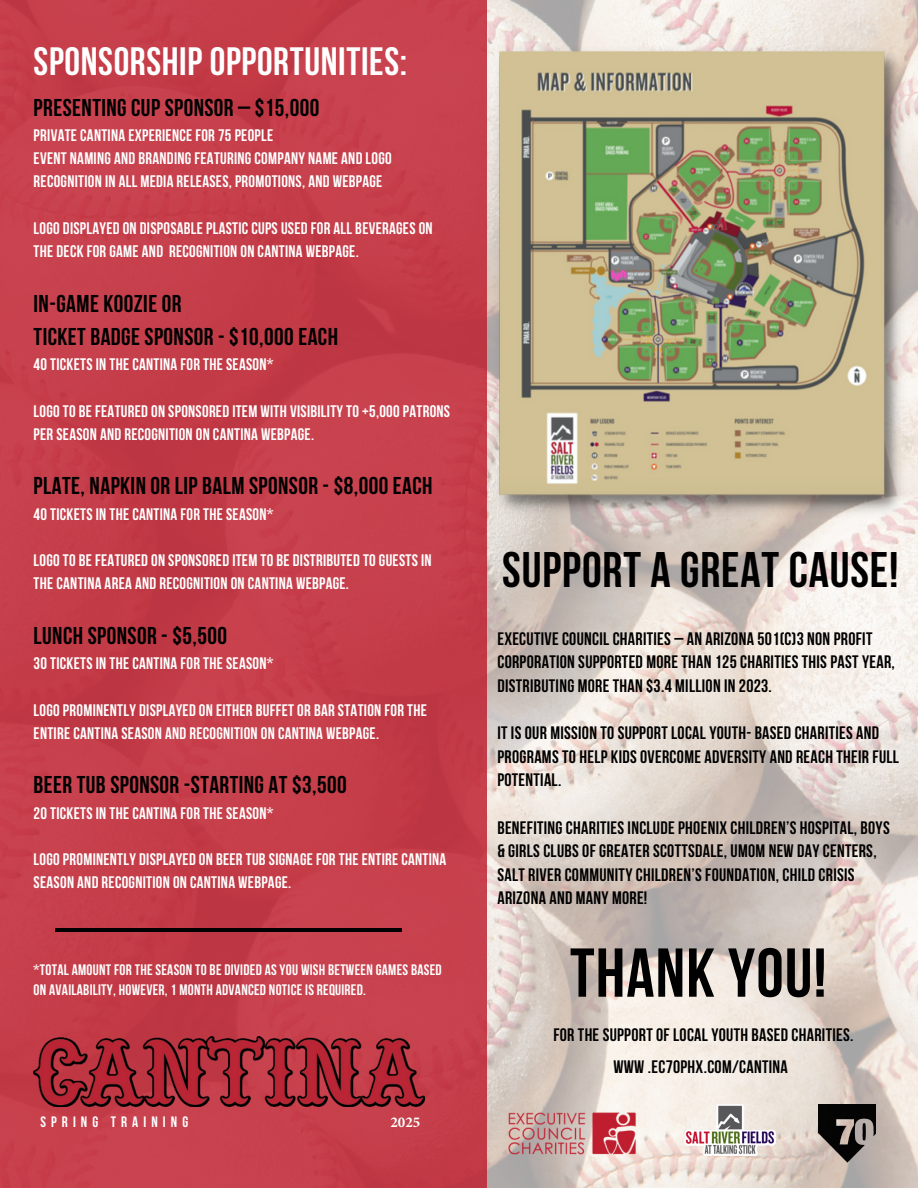
<style>
.page{position:relative;width:918px;height:1188px;background:#fff}
.page>*{position:absolute;margin:0;border:0;box-sizing:border-box;transform-origin:0 0}
.t1{font:700 69px "Bebas Neue";letter-spacing:.015em;color:#000}
.t2{font:700 49.8px "Bebas Neue";letter-spacing:.015em;color:#000}
.t3{font:700 39.45px "Bebas Neue";letter-spacing:.015em;color:#fff}
.t4{font:700 24.3px/33.3px "Bebas Neue";letter-spacing:.015em;color:#000}
.t5{font:700 18px/23.7px "Bebas Neue";letter-spacing:.015em;color:#000}
.t6{font:700 16.65px/23.2px "Bebas Neue";letter-spacing:.015em;color:#fff}
.t7{font:700 15.15px/20.2px "Bebas Neue";letter-spacing:.015em;color:#fff}
.t8{font:700 15px "Bebas Neue";letter-spacing:.34em;color:#fff}
.t9{font:700 15px "Minion Pro";color:#fff}
</style>
<div class="page">
<img style="left:486px;top:0;width:432px;height:1188px">
<img style="left:489px;top:43px;width:420px;height:478px">
<img style="left:684px;top:1104px;width:91px;height:52px">
<img style="left:502px;top:1104px;width:139px;height:58px">
<div style="left:0;top:0;width:486px;height:1188px;background:#c63f4b"></div>
<img style="left:818px;top:1104px;width:57px;height:59px">
<img style="left:34px;top:1036px;width:390px;height:70px">
<hr style="left:55px;top:928px;width:347px;height:3px;background:#000">
<h3 class="t3" style="left:34px;top:46px;width:375px">SPONSORSHIP OPPORTUNITIES:</h3>
<h3 class="t4" style="left:34px;top:93px;width:287px">PRESENTING CUP SPONSOR – $15,000</h3>
<h3 class="t6" style="left:34px;top:125px;width:360px">PRIVATE CANTINA EXPERIENCE FOR 75 PEOPLE<br>EVENT NAMING AND BRANDING FEATURING COMPANY NAME AND LOGO<br>RECOGNITION IN ALL MEDIA RELEASES, PROMOTIONS, AND WEBPAGE</h3>
<h2 class="t6" style="left:34px;top:218px;width:401px">LOGO DISPLAYED ON DISPOSABLE PLASTIC CUPS USED FOR ALL BEVERAGES ON<br>THE DECK FOR GAME AND RECOGNITION ON CANTINA WEBPAGE.</h2>
<h3 class="t4" style="left:34px;top:289px;width:306px">IN-GAME KOOZIE OR<br>TICKET BADGE SPONSOR - $10,000 EACH</h3>
<h3 class="t6" style="left:34px;top:354px;width:241px">40 TICKETS IN THE CANTINA FOR THE SEASON*</h3>
<h3 class="t6" style="left:34px;top:401px;width:418px">LOGO TO BE FEATURED ON SPONSORED ITEM WITH VISIBILITY TO +5,000 PATRONS<br>PER SEASON AND RECOGNITION ON CANTINA WEBPAGE.</h3>
<h3 class="t4" style="left:34px;top:472px;width:400px">PLATE, NAPKIN OR LIP BALM SPONSOR - $8,000 EACH</h3>
<h3 class="t6" style="left:34px;top:504px;width:241px">40 TICKETS IN THE CANTINA FOR THE SEASON*</h3>
<h3 class="t6" style="left:34px;top:550px;width:400px">LOGO TO BE FEATURED ON SPONSORED ITEM TO BE DISTRIBUTED TO GUESTS IN<br>THE CANTINA AREA AND RECOGNITION ON CANTINA WEBPAGE.</h3>
<h3 class="t4" style="left:34px;top:621px;width:195px">LUNCH SPONSOR - $5,500</h3>
<h3 class="t6" style="left:34px;top:653px;width:241px">30 TICKETS IN THE CANTINA FOR THE SEASON*</h3>
<p class="t6" style="left:34px;top:700px;width:395px">LOGO PROMINENTLY DISPLAYED ON EITHER BUFFET OR BAR STATION FOR THE<br>ENTIRE CANTINA SEASON AND RECOGNITION ON CANTINA WEBPAGE.</p>
<p class="t4" style="left:34px;top:771px;width:314px">BEER TUB SPONSOR -STARTING AT $3,500</p>
<p class="t6" style="left:34px;top:803px;width:241px">20 TICKETS IN THE CANTINA FOR THE SEASON*</p>
<p class="t6" style="left:34px;top:849px;width:414px">LOGO PROMINENTLY DISPLAYED ON BEER TUB SIGNAGE FOR THE ENTIRE CANTINA<br>SEASON AND RECOGNITION ON CANTINA WEBPAGE.</p>
<p class="t7" style="left:34px;top:961px;width:410px">*TOTAL AMOUNT FOR THE SEASON TO BE DIVIDED AS YOU WISH BETWEEN GAMES BASED<br>ON AVAILABILITY, HOWEVER, 1 MONTH ADVANCED NOTICE IS REQUIRED.</p>
<p class="t8" style="left:40px;top:1116px;width:149px">SPRING TRAINING</p>
<p class="t9" style="left:390px;top:1111px;width:31px">2025</p>
<h3 class="t2" style="left:502px;top:550px;width:398px">SUPPORT A GREAT CAUSE!</h3>
<h1 class="t5" style="left:497px;top:628px;width:399px">EXECUTIVE COUNCIL CHARITIES – AN ARIZONA 501(C)3 NON PROFIT<br>CORPORATION SUPPORTED MORE THAN 125 CHARITIES THIS PAST YEAR,<br>DISTRIBUTING MORE THAN $3.4 MILLION IN 2023.</h1>
<h3 class="t5" style="left:497px;top:723px;width:403px">IT IS OUR MISSION TO SUPPORT LOCAL YOUTH- BASED CHARITIES AND<br>PROGRAMS TO HELP KIDS OVERCOME ADVERSITY AND REACH THEIR FULL<br>POTENTIAL.</h3>
<h3 class="t5" style="left:497px;top:817px;width:394px">BENEFITING CHARITIES INCLUDE PHOENIX CHILDREN’S HOSPITAL, BOYS &amp; GIRLS CLUBS OF GREATER SCOTTSDALE, UMOM NEW DAY CENTERS, SALT RIVER COMMUNITY CHILDREN’S FOUNDATION, CHILD CRISIS ARIZONA AND MANY MORE!</h3>
<h3 class="t1" style="left:570px;top:945px;width:258px">THANK YOU!</h3>
<h3 class="t5" style="left:553px;top:1020px;width:302px;line-height:32.4px;text-align:center">FOR THE SUPPORT OF LOCAL YOUTH BASED CHARITIES.<br>WWW .EC70PHX.COM/CANTINA</h3>
</div>
